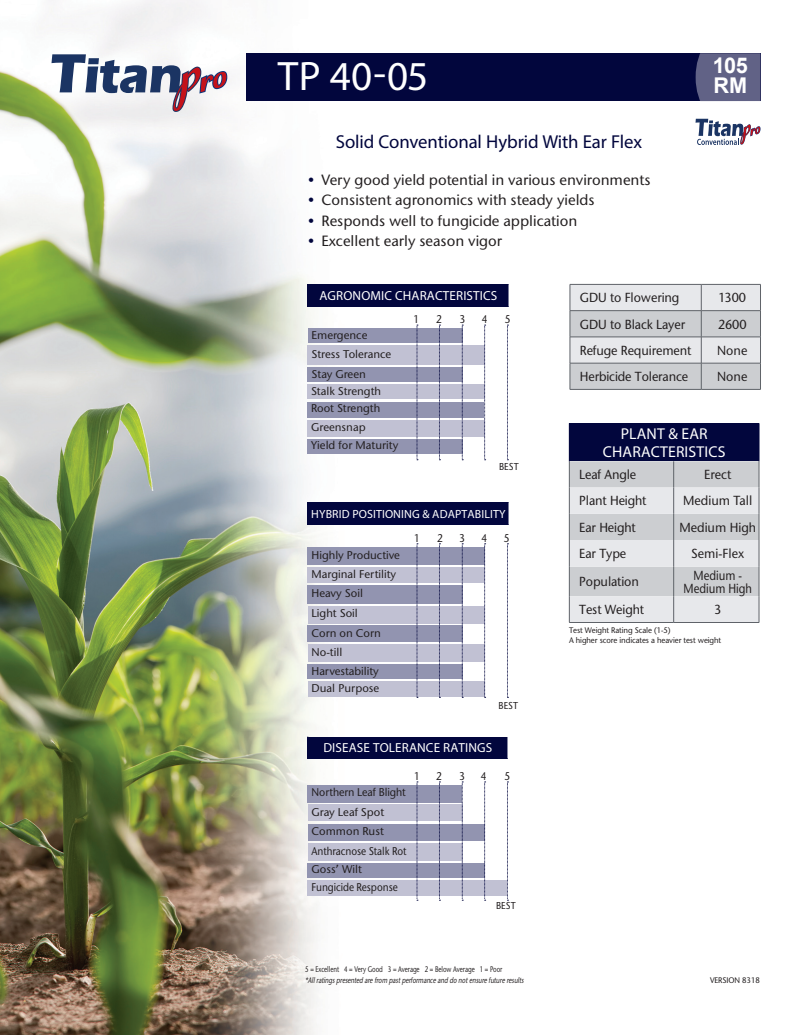
<style>
.page{position:relative;width:810px;height:1035px;background:#fff}
.page>*{position:absolute;margin:0;border:0;box-sizing:border-box;transform-origin:0 0}
.t1{font:41.25px "Myriad Pro";color:#fff}
.t2{font:700 21.75px/19.8px "Arial";color:#fff}
.t3{font:18.75px "Myriad Pro";letter-spacing:-.005em;color:#02063d}
.t4{font:15.75px/17.5px "Myriad Pro";letter-spacing:.01em;color:#fff;text-align:center}
.t5{font:500 14.88px "Stone Sans ITC Std";color:#231f20}
.t6{font:500 13.12px "Stone Sans ITC Std";letter-spacing:-.01em;color:#231f20;scale:.95 1}
.t7{font:13.12px "Myriad Pro";letter-spacing:.01em;color:#fff}
.t8{font:500 13.12px/13.1px "Stone Sans ITC Std";letter-spacing:-.01em;color:#231f20;text-align:center;scale:.85 1}
.t9{font:11.88px "Myriad Pro";letter-spacing:.01em;color:#fff}
.t10{font:500 11.25px/19.4px "Stone Sans ITC Std";color:#231f20}
.t11{font:500 11.25px/18.4px "Stone Sans ITC Std";color:#231f20;scale:.88 1}
.t12{font:500 11.25px/19.5px "Stone Sans ITC Std";color:#231f20;scale:.94 1}
.t13{font:500 11.25px "Stone Sans ITC Std";color:#231f20;scale:.9 1}
.t14{font:500 10px "Stone Sans ITC Std";color:#231f20;scale:.9 1}
.t15{font:500 8.12px/9.5px "Stone Sans ITC Std";letter-spacing:-.01em;color:#231f20;scale:.95 1}
.t16{font:italic 500 8.12px "Stone Sans ITC Std";color:#231f20;scale:.75 1}
.t17{font:500 8.12px "Stone Sans ITC Std";letter-spacing:-.01em;color:#231f20;scale:.75 1}
.s1{color:#02063d}
</style>
<div class="page">
<img style="left:0;top:0;width:459px;height:1035px">
<div style="left:246px;top:53px;width:515px;height:48px;background:#02063d"></div>
<div style="left:696px;top:53px;width:65px;height:48px;background:#616286"></div>
<svg style="left:52px;top:54px;width:175px;height:58px"></svg>
<svg style="left:696px;top:119px;width:65px;height:26px"></svg>
<svg style="left:570px;top:284px;width:191px;height:105px;background:#d3d4d8"></svg>
<hr style="left:570px;top:389px;width:131px;height:1px;background:#5f6369">
<hr style="left:701px;top:389px;width:60px;height:1px;background:#5f6369">
<div style="left:569px;top:423px;width:190px;height:38px;background:#02063d"></div>
<hr style="left:759px;top:423px;width:1px;height:38px;background:#02063d">
<svg style="left:569px;top:461px;width:191px;height:161px;background:#d7d9dc"></svg>
<hr style="left:569px;top:622px;width:105px;height:1px;background:#5f6369">
<hr style="left:674px;top:622px;width:85px;height:1px;background:#5f6369">
<div style="left:308px;top:367px;width:155px;height:15px;background:#9294b0"></div>
<div style="left:308px;top:328px;width:155px;height:15px;background:#9294b0"></div>
<div style="left:308px;top:346px;width:177px;height:19px;background:#c1c1d3"></div>
<div style="left:307px;top:384px;width:178px;height:15px;background:#c1c1d3"></div>
<div style="left:307px;top:402px;width:177px;height:16px;background:#9294b0"></div>
<div style="left:307px;top:439px;width:155px;height:15px;background:#9294b0"></div>
<div style="left:307px;top:420px;width:178px;height:16px;background:#c1c1d3"></div>
<svg style="left:417px;top:325px;width:1px;height:135px"></svg>
<svg style="left:462px;top:325px;width:1px;height:135px"></svg>
<svg style="left:507px;top:325px;width:1px;height:135px"></svg>
<svg style="left:439px;top:325px;width:1px;height:135px"></svg>
<svg style="left:484px;top:325px;width:2px;height:135px"></svg>
<div style="left:308px;top:284px;width:201px;height:23px;background:#02063d"></div>
<div style="left:308px;top:737px;width:200px;height:21px;background:#02063d"></div>
<div style="left:308px;top:502px;width:201px;height:23px;background:#02063d"></div>
<div style="left:308px;top:880px;width:199px;height:16px;background:#c1c1d3"></div>
<div style="left:308px;top:824px;width:176px;height:17px;background:#9294b0"></div>
<div style="left:308px;top:785px;width:154px;height:17px;background:#9294b0"></div>
<div style="left:308px;top:805px;width:155px;height:16px;background:#c1c1d3"></div>
<div style="left:308px;top:843px;width:155px;height:18px;background:#c1c1d3"></div>
<div style="left:308px;top:863px;width:177px;height:15px;background:#9294b0"></div>
<svg style="left:417px;top:782px;width:1px;height:119px"></svg>
<svg style="left:462px;top:782px;width:1px;height:119px"></svg>
<svg style="left:507px;top:782px;width:1px;height:119px"></svg>
<svg style="left:439px;top:782px;width:1px;height:119px"></svg>
<svg style="left:484px;top:782px;width:2px;height:119px"></svg>
<div style="left:308px;top:682px;width:176px;height:15px;background:#c1c1d3"></div>
<div style="left:308px;top:585px;width:155px;height:19px;background:#9294b0"></div>
<div style="left:308px;top:547px;width:177px;height:18px;background:#9294b0"></div>
<div style="left:308px;top:567px;width:177px;height:16px;background:#c1c1d3"></div>
<div style="left:308px;top:606px;width:176px;height:17px;background:#c1c1d3"></div>
<div style="left:308px;top:626px;width:155px;height:16px;background:#9294b0"></div>
<div style="left:308px;top:645px;width:176px;height:17px;background:#c1c1d3"></div>
<div style="left:308px;top:664px;width:155px;height:15px;background:#9294b0"></div>
<svg style="left:417px;top:544px;width:1px;height:154px"></svg>
<svg style="left:462px;top:544px;width:1px;height:154px"></svg>
<svg style="left:507px;top:544px;width:1px;height:154px"></svg>
<svg style="left:439px;top:544px;width:1px;height:154px"></svg>
<svg style="left:484px;top:544px;width:2px;height:154px"></svg>
<h1 class="t1" style="left:278px;top:51px;width:152px">TP 40-05</h1>
<h2 class="t2" style="left:713px;top:56px;width:37px">105<br>RM</h2>
<h3 class="t3" style="left:336px;top:130px;width:308px">Solid Conventional Hybrid With Ear Flex</h3>
<h3 class="t5" style="left:307px;top:171px;width:345px"><span class="s1">•</span> Very good yield potential in various environments</h3>
<h3 class="t5" style="left:307px;top:191px;width:289px"><span class="s1">•</span> Consistent agronomics with steady yields</h3>
<h3 class="t5" style="left:307px;top:211px;width:271px"><span class="s1">•</span> Responds well to fungicide application</h3>
<h3 class="t5" style="left:307px;top:232px;width:196px"><span class="s1">•</span> Excellent early season vigor</h3>
<p class="t7" style="left:319px;top:288px;width:179px">AGRONOMIC CHARACTERISTICS</p>
<p class="t10" style="left:312px;top:325px;width:81px">Emergence<br>Stress Tolerance</p>
<p class="t10" style="left:311px;top:382px;width:72px;line-height:17.8px">Stalk Strength<br>Root Strength</p>
<p class="t10" style="left:311px;top:435px;width:89px">Yield for Maturity</p>
<p class="t10" style="left:312px;top:364px;width:56px">Stay Green</p>
<p class="t10" style="left:311px;top:417px;width:56px">Greensnap</p>
<p class="t13" style="left:459px;top:312px;width:8px">3</p>
<p class="t13" style="left:505px;top:312px;width:8px">5</p>
<p class="t13" style="left:414px;top:312px;width:8px">1</p>
<p class="t13" style="left:436px;top:312px;width:8px">2</p>
<p class="t13" style="left:482px;top:312px;width:8px">4</p>
<p class="t14" style="left:499px;top:460px;width:23px">BEST</p>
<p class="t9" style="left:311px;top:507px;width:196px">HYBRID POSITIONING &amp; ADAPTABILITY</p>
<p class="t10" style="left:312px;top:545px;width:90px">Highly Productive<br>Marginal Fertility</p>
<p class="t10" style="left:312px;top:604px;width:71px">Light Soil<br>Corn on Corn<br>No-till</p>
<p class="t10" style="left:312px;top:584px;width:53px">Heavy Soil</p>
<p class="t10" style="left:312px;top:661px;width:69px">Harvestability</p>
<p class="t10" style="left:312px;top:679px;width:69px">Dual Purpose</p>
<p class="t13" style="left:414px;top:531px;width:8px">1</p>
<p class="t13" style="left:459px;top:531px;width:8px">3</p>
<p class="t13" style="left:482px;top:531px;width:8px">4</p>
<p class="t13" style="left:437px;top:531px;width:8px">2</p>
<p class="t13" style="left:504px;top:531px;width:8px">5</p>
<p class="t14" style="left:499px;top:699px;width:23px">BEST</p>
<p class="t7" style="left:323px;top:740px;width:170px">DISEASE TOLERANCE RATINGS</p>
<p class="t12" style="left:312px;top:783px;width:102px">Northern Leaf Blight<br>Gray Leaf Spot</p>
<p class="t11" style="left:312px;top:842px;width:109px">Anthracnose Stalk Rot<br>Goss’ Wilt</p>
<p class="t10" style="left:312px;top:822px;width:74px">Common Rust</p>
<p class="t11" style="left:312px;top:878px;width:99px">Fungicide Response</p>
<p class="t13" style="left:414px;top:769px;width:8px">1</p>
<p class="t13" style="left:436px;top:769px;width:8px">2</p>
<p class="t13" style="left:481px;top:769px;width:8px">4</p>
<p class="t13" style="left:459px;top:769px;width:8px">3</p>
<p class="t13" style="left:504px;top:769px;width:8px">5</p>
<p class="t14" style="left:496px;top:900px;width:23px">BEST</p>
<p class="t6" style="left:580px;top:290px;width:106px">GDU to Flowering</p>
<p class="t6" style="left:719px;top:290px;width:31px">1300</p>
<p class="t6" style="left:580px;top:316px;width:112px">GDU to Black Layer</p>
<p class="t6" style="left:718px;top:316px;width:32px">2600</p>
<p class="t6" style="left:580px;top:342px;width:119px">Refuge Requirement</p>
<p class="t6" style="left:717px;top:342px;width:33px">None</p>
<p class="t6" style="left:580px;top:368px;width:116px">Herbicide Tolerance</p>
<p class="t6" style="left:717px;top:368px;width:33px">None</p>
<h3 class="t4" style="left:603px;top:425px;width:124px">PLANT &amp; EAR<br>CHARACTERISTICS</h3>
<p class="t6" style="left:579px;top:467px;width:62px">Leaf Angle</p>
<p class="t6" style="left:704px;top:467px;width:30px">Erect</p>
<p class="t6" style="left:579px;top:493px;width:72px">Plant Height</p>
<p class="t6" style="left:683px;top:493px;width:74px">Medium Tall</p>
<p class="t6" style="left:579px;top:519px;width:61px">Ear Height</p>
<p class="t6" style="left:679px;top:519px;width:82px">Medium High</p>
<p class="t6" style="left:579px;top:546px;width:51px">Ear Type</p>
<p class="t6" style="left:691px;top:546px;width:57px">Semi-Flex</p>
<p class="t6" style="left:579px;top:574px;width:64px">Population</p>
<p class="t8" style="left:684px;top:569px;width:82px">Medium -<br>Medium High</p>
<p class="t6" style="left:579px;top:602px;width:70px">Test Weight</p>
<p class="t6" style="left:714px;top:602px;width:9px">3</p>
<p class="t15" style="left:569px;top:625px;width:162px">Test Weight Rating Scale (1-5)<br>A higher score indicates a heavier test weight</p>
<p class="t17" style="left:305px;top:965px;width:264px">5 = Excellent 4 = Very Good 3 = Average 2 = Below Average 1 = Poor</p>
<p class="t16" style="left:305px;top:975px;width:295px">*Allratingspresented arefrom pastperformanceand do notensurefutureresults</p>
<p class="t15" style="left:710px;top:975px;width:54px">VERSION 8318</p>
</div>
